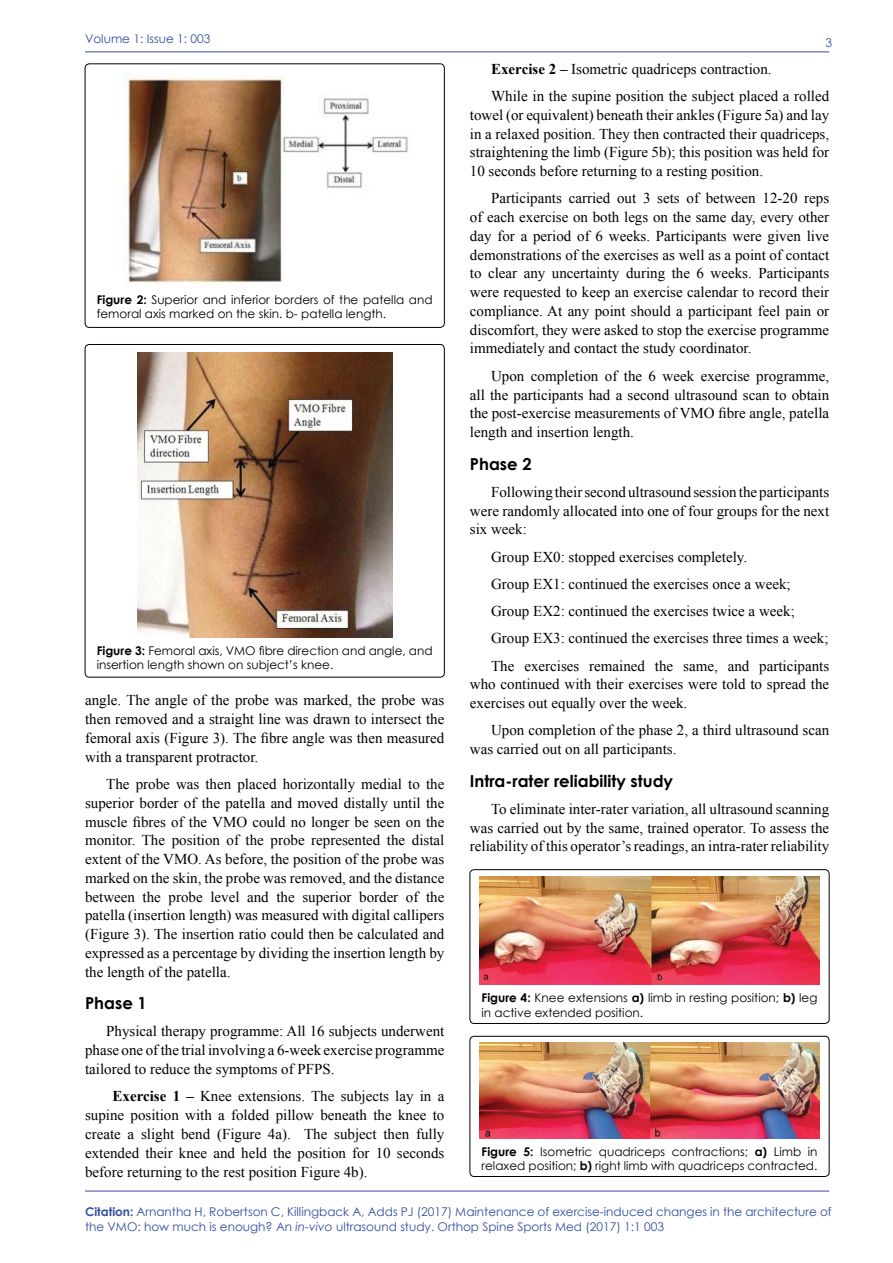
<style>
.page{position:relative;width:893px;height:1263px;background:#fff}
.page>*{position:absolute;margin:0;border:0;box-sizing:border-box;transform-origin:0 0}
.t1{font:700 16.5px "Century Gothic";color:#000}
.t2{font:15px/18.8px "Times New Roman";color:#000;text-align:justify}
.t3{font:12px/14.4px "Century Gothic";color:#000}
.t4{font:12px/15px "Century Gothic";color:#324da1}
.s1{font-weight:700}
.s2{font-style:italic}
</style>
<div class="page">
<hr style="left:85px;top:1191px;width:744px;height:1px;background:#324da1">
<hr style="left:85px;top:52px;width:744px;height:1px;background:#324da1">
<img style="left:124px;top:73px;width:284px;height:213px">
<div style="left:85px;top:64px;width:359px;height:263px;border:1px solid #000;border-radius:4px"></div>
<div style="left:85px;top:344px;width:359px;height:333px;border:1px solid #000;border-radius:4px"></div>
<img style="left:137px;top:352px;width:255px;height:285px">
<img style="left:479px;top:876px;width:341px;height:109px">
<div style="left:470px;top:870px;width:359px;height:153px;border:1px solid #000;border-radius:4px"></div>
<img style="left:479px;top:1042px;width:341px;height:96px">
<div style="left:470px;top:1036px;width:359px;height:140px;border:1px solid #000;border-radius:4px"></div>
<p class="t4" style="left:85px;top:31px;width:127px">Volume 1: Issue 1: 003</p>
<p class="t3" style="left:97px;top:292px;width:337px"><span class="s1">Figure 2:</span> Superior and inferior borders of the patella and femoral axis marked on the skin. b- patella length.</p>
<p class="t3" style="left:97px;top:643px;width:337px"><span class="s1">Figure 3:</span> Femoral axis, VMO fibre direction and angle, and insertion length shown on subject’s knee.</p>
<p class="t2" style="left:85px;top:690px;width:361px">angle. The angle of the probe was marked, the probe was then removed and a straight line was drawn to intersect the femoral axis (Figure 3). The fibre angle was then measured with a transparent protractor.</p>
<p class="t2" style="left:85px;top:774px;width:361px;text-indent:21px">The probe was then placed horizontally medial to the superior border of the patella and moved distally until the muscle fibres of the VMO could no longer be seen on the monitor. The position of the probe represented the distal extent of the VMO. As before, the position of the probe was marked on the skin, the probe was removed, and the distance between the probe level and the superior border of the patella (insertion length) was measured with digital callipers (Figure 3). The insertion ratio could then be calculated and expressed as a percentage by dividing the insertion length by the length of the patella.</p>
<p class="t1" style="left:85px;top:990px;width:63px">Phase 1</p>
<p class="t2" style="left:85px;top:1022px;width:361px;text-indent:21px">Physical therapy programme: All 16 subjects underwent phase one of the trial involving a 6-week exercise programme tailored to reduce the symptoms of PFPS.</p>
<p class="t2" style="left:85px;top:1086px;width:361px;text-indent:27px"><span class="s1">Exercise 1 –</span> Knee extensions. The subjects lay in a supine position with a folded pillow beneath the knee to create a slight bend (Figure 4a). The subject then fully extended their knee and held the position for 10 seconds before returning to the rest position Figure 4b).</p>
<p class="t4" style="left:825px;top:35px;width:8px">3</p>
<p class="t2" style="left:491px;top:55px;width:340px;line-height:27.3px"><span class="s1">Exercise 2 –</span> Isometric quadriceps contraction.<br>While in the supine position the subject placed a rolled</p>
<p class="t2" style="left:470px;top:105px;width:361px">towel (or equivalent) beneath their ankles (Figure 5a) and lay in a relaxed position. They then contracted their quadriceps, straightening the limb (Figure 5b); this position was held for 10 seconds before returning to a resting position.</p>
<p class="t2" style="left:470px;top:189px;width:361px;text-indent:21px">Participants carried out 3 sets of between 12-20 reps of each exercise on both legs on the same day, every other day for a period of 6 weeks. Participants were given live demonstrations of the exercises as well as a point of contact to clear any uncertainty during the 6 weeks. Participants were requested to keep an exercise calendar to record their compliance. At any point should a participant feel pain or discomfort, they were asked to stop the exercise programme immediately and contact the study coordinator.</p>
<p class="t2" style="left:470px;top:366px;width:361px;text-indent:21px">Upon completion of the 6 week exercise programme, all the participants had a second ultrasound scan to obtain the post-exercise measurements of VMO fibre angle, patella length and insertion length.</p>
<p class="t1" style="left:470px;top:451px;width:63px">Phase 2</p>
<p class="t2" style="left:470px;top:482px;width:361px;text-indent:21px">Following their second ultrasound session the participants were randomly allocated into one of four groups for the next six week:</p>
<p class="t2" style="left:491px;top:543px;width:340px;line-height:27.3px;text-align:left">Group EX0: stopped exercises completely.<br>Group EX1: continued the exercises once a week; Group EX2: continued the exercises twice a week; Group EX3: continued the exercises three times a week; The exercises remained the same, and participants</p>
<p class="t2" style="left:470px;top:675px;width:361px">who continued with their exercises were told to spread the exercises out equally over the week.</p>
<p class="t2" style="left:470px;top:721px;width:361px;text-indent:21px">Upon completion of the phase 2, a third ultrasound scan was carried out on all participants.</p>
<p class="t1" style="left:470px;top:768px;width:205px">Intra-rater reliability study</p>
<p class="t2" style="left:470px;top:799px;width:361px;text-indent:21px">To eliminate inter-rater variation, all ultrasound scanning was carried out by the same, trained operator. To assess the reliability of this operator’s readings, an intra-rater reliability</p>
<p class="t3" style="left:482px;top:991px;width:337px"><span class="s1">Figure 4:</span> Knee extensions <span class="s1">a)</span> limb in resting position; <span class="s1">b)</span> leg in active extended position.</p>
<p class="t3" style="left:482px;top:1144px;width:337px"><span class="s1">Figure 5:</span> Isometric quadriceps contractions; <span class="s1">a)</span> Limb in relaxed position; <span class="s1">b)</span> right limb with quadriceps contracted.</p>
<p class="t4" style="left:85px;top:1204px;width:748px"><span class="s1">Citation:</span> Arnantha H, Robertson C, Killingback A, Adds PJ (2017) Maintenance of exercise-induced changes in the architecture of the VMO: how much is enough? An <span class="s2">in-vivo</span> ultrasound study. Orthop Spine Sports Med (2017) 1:1 003</p>
</div>
